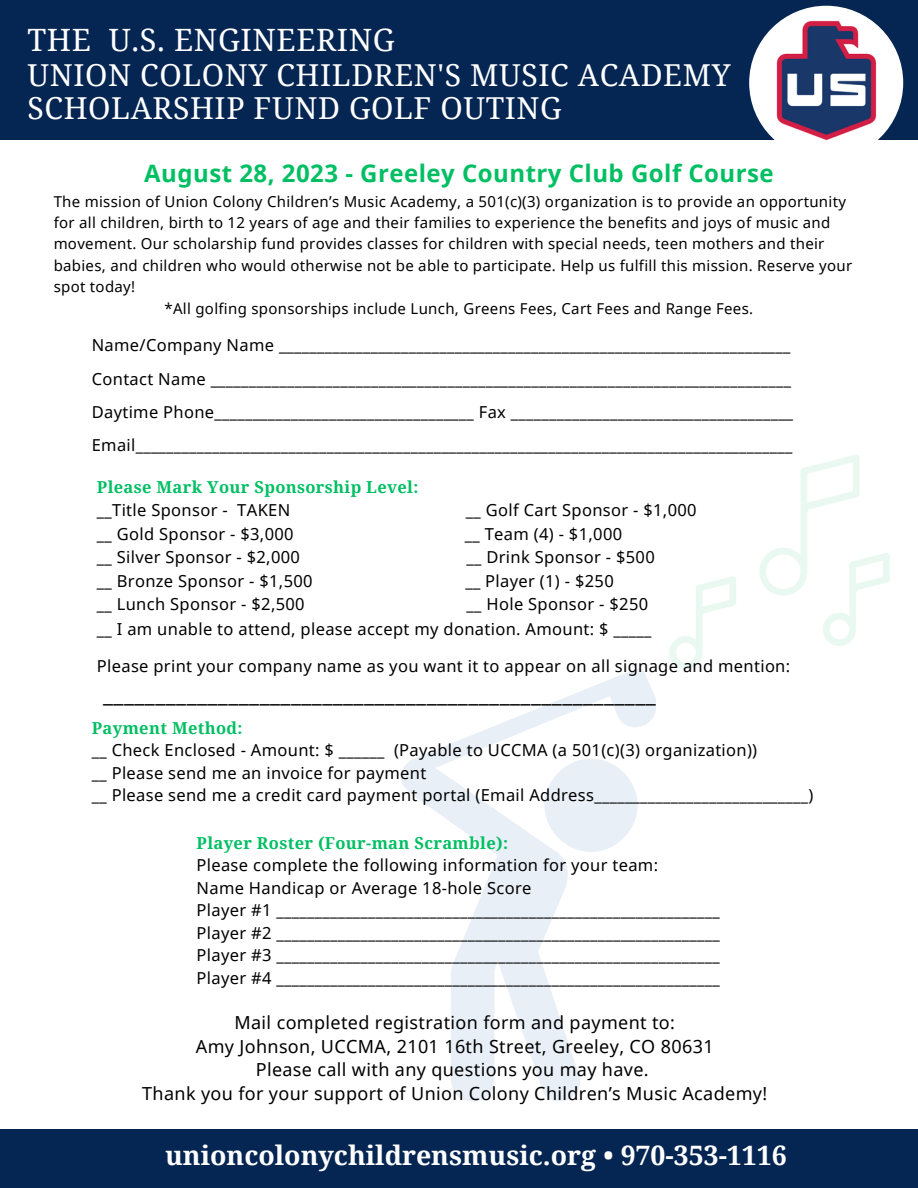
<style>
.page{position:relative;width:918px;height:1188px;background:#fff}
.page>*{position:absolute;margin:0;border:0;box-sizing:border-box;transform-origin:0 0}
.t1{font:30.75px "Noto Serif";letter-spacing:.02em;color:#fff}
.t2{font:30.15px "Noto Serif";letter-spacing:.02em;color:#fff}
.t3{font:700 26.7px "Noto Serif";color:#fff}
.t4{font:700 24px "Noto Sans";letter-spacing:.02em;color:#00bf63}
.t5{font:22.5px "Noto Sans";color:#000}
.t6{font:18px "Noto Sans";letter-spacing:.02em;color:#000}
.t7{font:16.5px "Noto Sans";letter-spacing:.02em;color:#000}
.t8{font:700 16.5px "Noto Serif";letter-spacing:.02em;color:#00bf63}
.t9{font:15px/21.3px "Noto Sans";letter-spacing:.02em;color:#000}
</style>
<div class="page">
<div style="left:0;top:1129px;width:918px;height:59px;background:#052653"></div>
<svg style="left:669px;top:455px;width:221px;height:214px"></svg>
<svg style="left:401px;top:668px;width:255px;height:433px"></svg>
<div style="left:0;top:0;width:918px;height:139px;background:#052653"></div>
<img style="left:749px;top:6px;width:154px;height:154px;border-radius:50%">
<p class="t1" style="left:27px;top:18px;width:369px">THE U.S. ENGINEERING</p>
<p class="t2" style="left:27px;top:54px;width:705px">UNION COLONY CHILDREN'S MUSIC ACADEMY</p>
<p class="t2" style="left:27px;top:87px;width:536px">SCHOLARSHIP FUND GOLF OUTING</p>
<p class="t4" style="left:144px;top:156px;width:631px">August 28, 2023 - Greeley Country Club Golf Course</p>
<p class="t9" style="left:54px;top:190px;width:800px">The mission of Union Colony Children’s Music Academy, a 501(c)(3) organization is to provide an opportunity for all children, birth to 12 years of age and their families to experience the benefits and joys of music and movement. Our scholarship fund provides classes for children with special needs, teen mothers and their babies, and children who would otherwise not be able to participate. Help us fulfill this mission. Reserve your spot today!</p>
<p class="t9" style="left:165px;top:297px;width:590px">*All golfing sponsorships include Lunch, Greens Fees, Cart Fees and Range Fees.</p>
<p class="t7" style="left:92px;top:334px;width:700px">Name/Company Name ___________________________________________________________________</p>
<p class="t7" style="left:92px;top:367px;width:701px">Contact Name ____________________________________________________________________________</p>
<p class="t7" style="left:92px;top:400px;width:703px">Daytime Phone__________________________________ Fax _____________________________________</p>
<p class="t7" style="left:92px;top:433px;width:702px">Email______________________________________________________________________________________</p>
<p class="t8" style="left:97px;top:475px;width:323px">Please Mark Your Sponsorship Level:</p>
<p class="t7" style="left:97px;top:499px;width:195px">__Title Sponsor - TAKEN</p>
<p class="t7" style="left:466px;top:499px;width:232px">__ Golf Cart Sponsor - $1,000</p>
<p class="t7" style="left:97px;top:522px;width:198px">__ Gold Sponsor - $3,000</p>
<p class="t7" style="left:465px;top:522px;width:159px">__ Team (4) - $1,000</p>
<p class="t7" style="left:97px;top:546px;width:205px">__ Silver Sponsor - $2,000</p>
<p class="t7" style="left:466px;top:546px;width:190px">__ Drink Sponsor - $500</p>
<p class="t7" style="left:97px;top:569px;width:217px">__ Bronze Sponsor - $1,500</p>
<p class="t7" style="left:465px;top:569px;width:150px">__ Player (1) - $250</p>
<p class="t7" style="left:97px;top:592px;width:209px">__ Lunch Sponsor - $2,500</p>
<p class="t7" style="left:467px;top:592px;width:183px">__ Hole Sponsor - $250</p>
<p class="t7" style="left:97px;top:618px;width:556px">__ I am unable to attend, please accept my donation. Amount: $ _____</p>
<p class="t7" style="left:97px;top:654px;width:695px">Please print your company name as you want it to appear on all signage and mention:</p>
<p class="t5" style="left:103px;top:678px;width:554px">_____________________________________________________</p>
<p class="t8" style="left:92px;top:716px;width:152px">Payment Method:</p>
<p class="t7" style="left:92px;top:739px;width:667px">__ Check Enclosed - Amount: $ ______ (Payable to UCCMA (a 501(c)(3) organization))</p>
<p class="t7" style="left:92px;top:761px;width:336px">__ Please send me an invoice for payment</p>
<p class="t7" style="left:92px;top:784px;width:723px">__ Please send me a credit card payment portal (Email Address____________________________)</p>
<p class="t8" style="left:197px;top:831px;width:313px">Player Roster (Four-man Scramble):</p>
<p class="t7" style="left:197px;top:854px;width:463px">Please complete the following information for your team:</p>
<p class="t7" style="left:197px;top:876px;width:336px">Name Handicap or Average 18-hole Score</p>
<p class="t7" style="left:197px;top:899px;width:525px">Player #1 __________________________________________________________</p>
<p class="t7" style="left:197px;top:921px;width:525px">Player #2 __________________________________________________________</p>
<p class="t7" style="left:197px;top:944px;width:525px">Player #3 __________________________________________________________</p>
<p class="t7" style="left:197px;top:966px;width:525px">Player #4 __________________________________________________________</p>
<p class="t6" style="left:234px;top:1010px;width:442px">Mail completed registration form and payment to:</p>
<p class="t6" style="left:196px;top:1034px;width:519px">Amy Johnson, UCCMA, 2101 16th Street, Greeley, CO 80631</p>
<p class="t6" style="left:256px;top:1057px;width:394px">Please call with any questions you may have.</p>
<p class="t6" style="left:142px;top:1081px;width:627px">Thank you for your support of Union Colony Children’s Music Academy!</p>
<p class="t3" style="left:165px;top:1137px;width:623px">unioncolonychildrensmusic.org • 970-353-1116</p>
</div>
